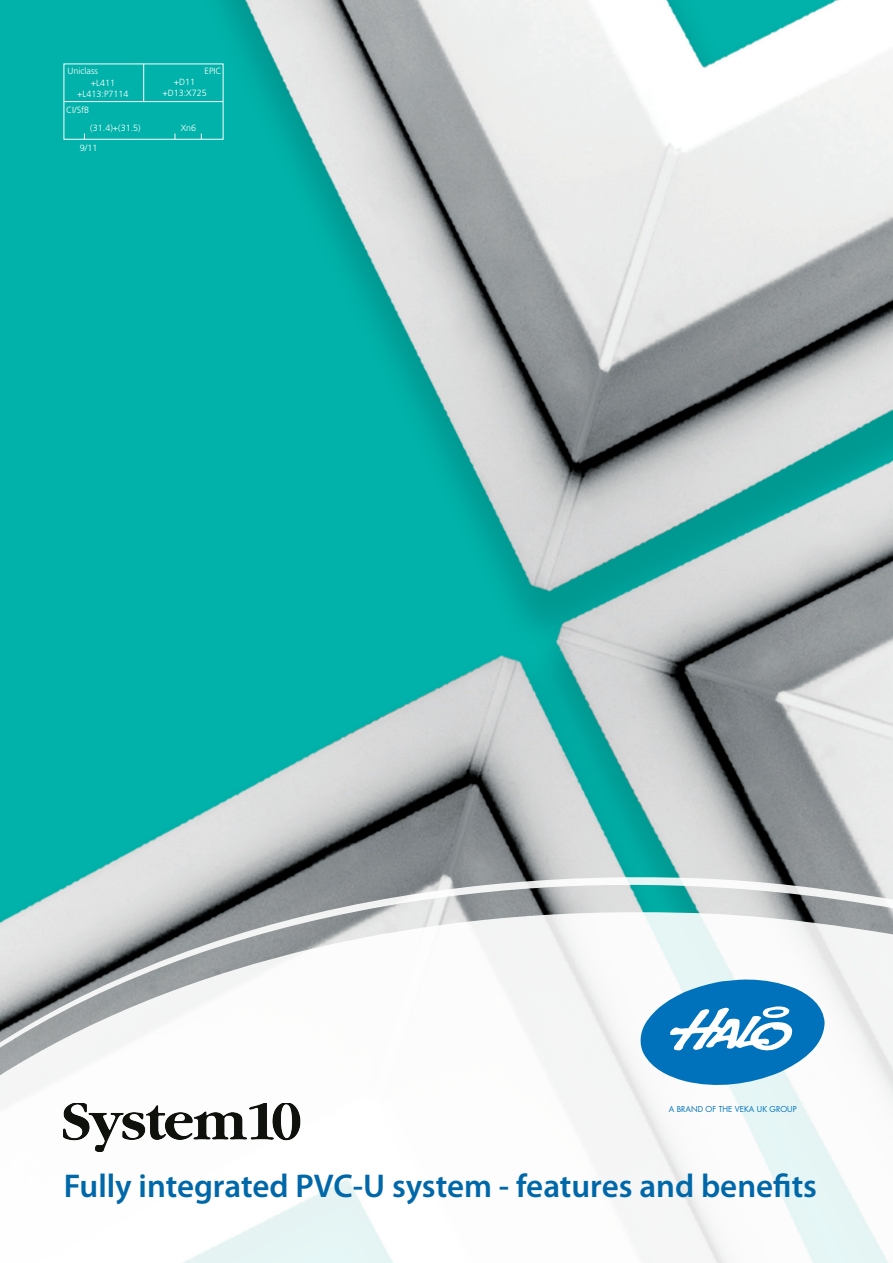
<style>
.page{position:relative;width:893px;height:1263px;background:#fff}
.page>*{position:absolute;margin:0;border:0;box-sizing:border-box;transform-origin:0 0}
.t1{font:600 33px "Myriad Pro";color:#0068a9}
.t2{font:300 9px/10.8px "Frutiger";color:#fff;text-align:center}
.t3{font:7.95px "Futura";color:#0072bc}
</style>
<div class="page">
<img style="left:0;top:0;width:893px;height:876px">
<svg style="left:0;top:876px;width:893px;height:36px;background:#a0b5b5"></svg>
<svg style="left:0;top:912px;width:893px;height:351px"></svg>
<svg style="left:639px;top:979px;width:186px;height:110px"></svg>
<img style="left:64px;top:1103px;width:236px;height:49px">
<hr style="left:64px;top:101px;width:159px;height:1px;background:#fff">
<hr style="left:143px;top:64px;width:1px;height:38px;background:#fff">
<p class="t2" style="left:68px;top:65px;width:32px">Uniclass</p>
<p class="t2" style="left:205px;top:65px;width:19px">EPIC</p>
<p class="t2" style="left:66px;top:104px;width:25px">CI/SfB</p>
<p class="t2" style="left:77px;top:77px;width:53px">+L411 +L413:P7114</p>
<p class="t2" style="left:162px;top:77px;width:46px">+D11 +D13:X725</p>
<p class="t2" style="left:90px;top:122px;width:52px">(31.4)+(31.5)</p>
<p class="t2" style="left:181px;top:122px;width:17px">Xn6</p>
<p class="t2" style="left:80px;top:142px;width:19px">9/11</p>
<p class="t3" style="left:669px;top:1103px;width:129px">A BRAND OF THE VEKA UK GROUP</p>
<h1 class="t1" style="left:64px;top:1164px;width:755px">Fully integrated PVC-U system - features and benefits</h1>
</div>
